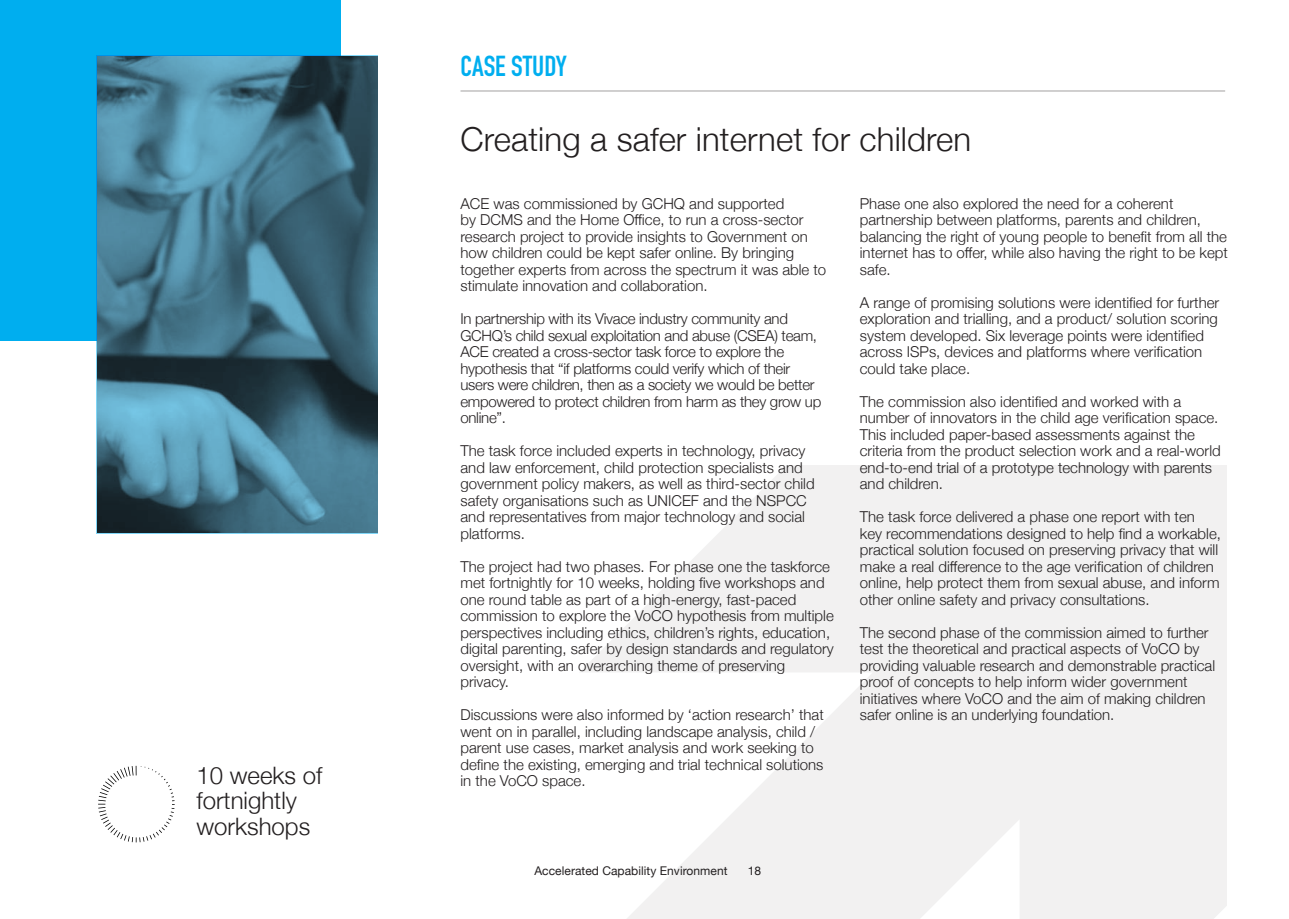
<style>
.page{position:relative;width:1289px;height:919px;background:#fff}
.page>*{position:absolute;margin:0;border:0;box-sizing:border-box;transform-origin:0 0}
.t1{font:300 33px "Helvetica Neue";letter-spacing:.005em;color:#231f20}
.t2{font:700 28.5px "DIN Condensed";color:#00aeef}
.t3{font:300 24px/25.5px "Helvetica Neue";color:#231f20}
.t4{font:300 15px/16.5px "Helvetica Neue";color:#231f20}
.t5{font:300 15px/16.5px "Helvetica Neue";letter-spacing:-.02em;color:#231f20}
.t6{font:12px "Helvetica Neue";letter-spacing:.005em;color:#231f20}
</style>
<div class="page">
<div style="left:0;top:0;width:340px;height:340px;background:#00aeef"></div>
<svg style="left:98px;top:765px;width:77px;height:77px"></svg>
<svg style="left:97px;top:55px;width:281px;height:479px;background:#437286"></svg>
<svg style="left:580px;top:465px;width:646px;height:453px;fill:#f2f1f1"></svg>
<hr style="left:460px;top:91px;width:765px;height:1px;background:#231f20">
<p class="t3" style="left:196px;top:760px;width:127px">10 weeks of fortnightly workshops</p>
<p class="t2" style="left:460px;top:46px;width:108px">CASE STUDY</p>
<p class="t1" style="left:460px;top:112px;width:512px">Creating a safer internet for children</p>
<p class="t4" style="left:460px;top:194px;width:367px">ACE was commissioned by GCHQ and supported<br>by DCMS and the Home Office, to run a cross-sector research project to provide insights to Government on how children could be kept safer online. By bringing together experts from across the spectrum it was able to stimulate innovation and collaboration.</p>
<p class="t5" style="left:460px;top:309px;width:362px">In partnership with its Vivace industry community and GCHQ’s child sexual exploitation and abuse (CSEA) team, ACE created a cross-sector task force to explore the hypothesis that “if platforms could verify which of their users were children, then as a society we would be better empowered to protect children from harm as they grow up online”.</p>
<p class="t4" style="left:460px;top:441px;width:355px">The task force included experts in technology, privacy and law enforcement, child protection specialists and government policy makers, as well as third-sector child safety organisations such as UNICEF and the NSPCC and representatives from major technology and social platforms.</p>
<p class="t4" style="left:460px;top:557px;width:375px">The project had two phases. For phase one the taskforce met fortnightly for 10 weeks, holding five workshops and one round table as part of a high-energy, fast-paced commission to explore the VoCO hypothesis from multiple perspectives including ethics, children’s rights, education, digital parenting, safer by design standards and regulatory oversight, with an overarching theme of preserving privacy.</p>
<p class="t4" style="left:460px;top:705px;width:365px">Discussions were also informed by ‘action research’ that went on in parallel, including landscape analysis, child / parent use cases, market analysis and work seeking to define the existing, emerging and trial technical solutions in the VoCO space.</p>
<p class="t4" style="left:859px;top:194px;width:369px">Phase one also explored the need for a coherent partnership between platforms, parents and children, balancing the right of young people to benefit from all the internet has to offer, while also having the right to be kept safe.</p>
<p class="t4" style="left:859px;top:293px;width:361px">A range of promising solutions were identified for further exploration and trialling, and a product/ solution scoring system developed. Six leverage points were identified across ISPs, devices and platforms where verification could take place.</p>
<p class="t4" style="left:859px;top:392px;width:362px">The commission also identified and worked with a number of innovators in the child age verification space.<br>This included paper-based assessments against the criteria from the product selection work and a real-world end-to-end trial of a prototype technology with parents and children.</p>
<p class="t4" style="left:859px;top:507px;width:362px">The task force delivered a phase one report with ten<br>key recommendations designed to help find a workable, practical solution focused on preserving privacy that will make a real difference to the age verification of children online, help protect them from sexual abuse, and inform other online safety and privacy consultations.</p>
<p class="t4" style="left:859px;top:623px;width:357px">The second phase of the commission aimed to further test the theoretical and practical aspects of VoCO by providing valuable research and demonstrable practical proof of concepts to help inform wider government initiatives where VoCO and the aim of making children safer online is an underlying foundation.</p>
<p class="t6" style="left:534px;top:862px;width:194px">Accelerated Capability Environment</p>
<p class="t6" style="left:748px;top:862px;width:15px">18</p>
</div>
